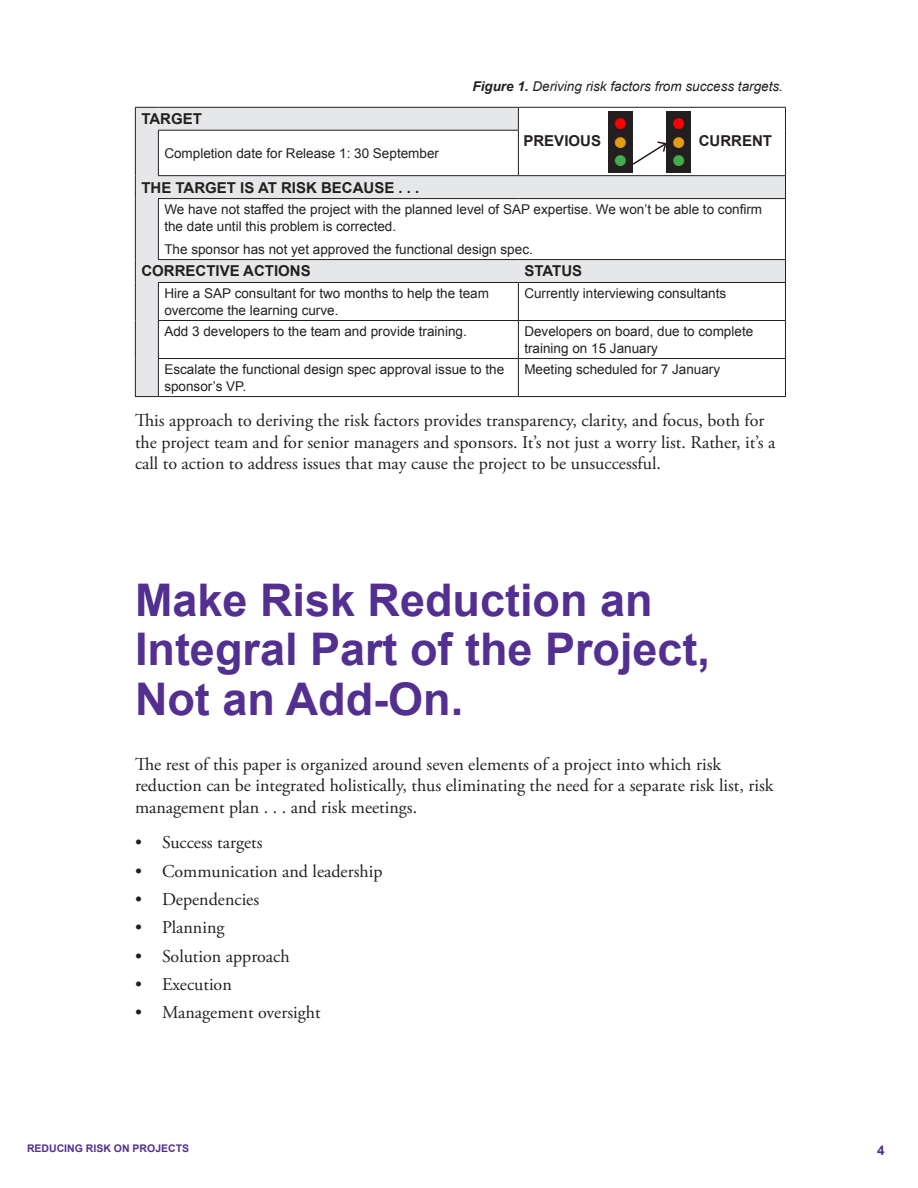
<style>
.page{position:relative;width:918px;height:1188px;background:#fff}
.page>*{position:absolute;margin:0;border:0;box-sizing:border-box;transform-origin:0 0}
.heading_1{font:700 45px/49.5px "Arial";color:#522f90}
.Garmond_Text{font:18px/21.6px "Adobe Garamond Pro";color:#231f20}
.Garmond_Text_Bullets{font:18px "Adobe Garamond Pro";color:#231f20}
.Garamond_Text_Last_B{font:18px "Adobe Garamond Pro";color:#231f20}
.Chart_Header{font:700 15px "Arial";color:#231f20}
.Chart_Left_Just_Type{font:13.5px/16.2px "Arial";color:#231f20}
.Figure_Caption{font:italic 13.5px "Arial";color:#231f20}
.t1{font:700 13.5px "Arial";color:#522f90}
.t2{font:700 10.5px "Arial";color:#522f90}
.s1{font-weight:700}
</style>
<div class="page">
<svg style="left:136px;top:108px;width:649px;height:288px"></svg>
<svg style="left:135px;top:107px;width:23px;height:23px"></svg>
<hr style="left:158px;top:107px;width:360px;height:1px;background:#231f20">
<hr style="left:518px;top:107px;width:268px;height:1px;background:#231f20">
<svg style="left:785px;top:108px;width:1px;height:22px"></svg>
<hr style="left:785px;top:130px;width:1px;height:45px;background:#231f20">
<hr style="left:135px;top:130px;width:1px;height:46px;background:#231f20">
<svg style="left:135px;top:176px;width:1px;height:23px"></svg>
<svg style="left:785px;top:176px;width:1px;height:22px"></svg>
<hr style="left:135px;top:199px;width:1px;height:61px;background:#231f20">
<hr style="left:785px;top:199px;width:1px;height:60px;background:#231f20">
<svg style="left:135px;top:260px;width:1px;height:22px"></svg>
<svg style="left:785px;top:260px;width:1px;height:22px"></svg>
<hr style="left:135px;top:282px;width:1px;height:39px;background:#231f20">
<hr style="left:785px;top:283px;width:1px;height:37px;background:#231f20">
<hr style="left:135px;top:321px;width:1px;height:38px;background:#231f20">
<hr style="left:785px;top:321px;width:1px;height:37px;background:#231f20">
<hr style="left:135px;top:359px;width:1px;height:37px;background:#231f20">
<hr style="left:785px;top:359px;width:1px;height:37px;background:#231f20">
<svg style="left:135px;top:396px;width:23px;height:1px"></svg>
<hr style="left:158px;top:396px;width:360px;height:1px;background:#231f20">
<hr style="left:518px;top:396px;width:268px;height:1px;background:#231f20">
<svg style="left:518px;top:108px;width:1px;height:22px"></svg>
<hr style="left:518px;top:131px;width:1px;height:44px;background:#231f20">
<hr style="left:158px;top:130px;width:361px;height:1px;background:#231f20">
<hr style="left:158px;top:131px;width:1px;height:44px;background:#231f20">
<hr style="left:158px;top:175px;width:360px;height:1px;background:#231f20">
<hr style="left:518px;top:175px;width:268px;height:1px;background:#231f20">
<hr style="left:158px;top:198px;width:360px;height:1px;background:#231f20">
<hr style="left:518px;top:198px;width:268px;height:1px;background:#231f20">
<hr style="left:158px;top:259px;width:360px;height:1px;background:#231f20">
<hr style="left:518px;top:259px;width:268px;height:1px;background:#231f20">
<hr style="left:158px;top:199px;width:1px;height:60px;background:#231f20">
<hr style="left:158px;top:283px;width:1px;height:37px;background:#231f20">
<hr style="left:518px;top:283px;width:1px;height:37px;background:#231f20">
<hr style="left:158px;top:320px;width:360px;height:1px;background:#231f20">
<hr style="left:158px;top:321px;width:1px;height:37px;background:#231f20">
<hr style="left:518px;top:320px;width:268px;height:1px;background:#231f20">
<hr style="left:518px;top:321px;width:1px;height:37px;background:#231f20">
<hr style="left:158px;top:358px;width:360px;height:1px;background:#231f20">
<hr style="left:158px;top:359px;width:1px;height:37px;background:#231f20">
<hr style="left:518px;top:358px;width:268px;height:1px;background:#231f20">
<hr style="left:518px;top:359px;width:1px;height:37px;background:#231f20">
<hr style="left:158px;top:282px;width:360px;height:1px;background:#231f20">
<hr style="left:518px;top:282px;width:268px;height:1px;background:#231f20">
<div style="left:608px;top:111px;width:25px;height:61px;background:#231f20"></div>
<div style="left:667px;top:111px;width:24px;height:61px;background:#231f20"></div>
<svg style="left:633px;top:137px;width:34px;height:29px"></svg>
<p class="Figure_Caption" style="left:472px;top:77px;width:312px"><span class="s1">Figure 1.</span> Deriving risk factors from success targets.</p>
<p class="Chart_Header" style="left:141px;top:109px;width:62px">TARGET</p>
<p class="Chart_Left_Just_Type" style="left:164px;top:145px;width:276px">Completion date for Release 1: 30 September</p>
<p class="Chart_Header" style="left:141px;top:177px;width:280px">THE TARGET IS AT RISK BECAUSE . . .</p>
<p class="Chart_Left_Just_Type" style="left:164px;top:202px;width:599px">We have not staffed the project with the planned level of SAP expertise. We won’t be able to confirm the date until this problem is corrected.</p>
<p class="Chart_Left_Just_Type" style="left:164px;top:241px;width:370px">The sponsor has not yet approved the functional design spec.</p>
<p class="Chart_Header" style="left:141px;top:261px;width:171px">CORRECTIVE ACTIONS</p>
<p class="Chart_Header" style="left:524px;top:261px;width:59px">STATUS</p>
<p class="Chart_Left_Just_Type" style="left:164px;top:286px;width:326px">Hire a SAP consultant for two months to help the team overcome the learning curve.</p>
<p class="Chart_Left_Just_Type" style="left:524px;top:286px;width:203px">Currently interviewing consultants</p>
<p class="Chart_Left_Just_Type" style="left:164px;top:324px;width:304px">Add 3 developers to the team and provide training.</p>
<p class="Chart_Left_Just_Type" style="left:524px;top:324px;width:230px">Developers on board, due to complete training on 15 January</p>
<p class="Chart_Left_Just_Type" style="left:164px;top:362px;width:341px">Escalate the functional design spec approval issue to the sponsor’s VP.</p>
<p class="Chart_Left_Just_Type" style="left:524px;top:362px;width:197px">Meeting scheduled for 7 January</p>
<p class="Chart_Header" style="left:523px;top:130px;width:79px">PREVIOUS</p>
<p class="Chart_Header" style="left:699px;top:130px;width:75px">CURRENT</p>
<p class="Garmond_Text" style="left:135px;top:410px;width:642px">This approach to deriving the risk factors provides transparency, clarity, and focus, both for the project team and for senior managers and sponsors. It’s not just a worry list. Rather, it’s a call to action to address issues that may cause the project to be unsuccessful.</p>
<p class="heading_1" style="left:135px;top:577px;width:577px">Make Risk Reduction an<br>Integral Part of the Project,<br>Not an Add-On.</p>
<p class="Garmond_Text" style="left:135px;top:754px;width:640px">The rest of this paper is organized around seven elements of a project into which risk reduction can be integrated holistically, thus eliminating the need for a separate risk list, risk management plan . . . and risk meetings.</p>
<p class="Garmond_Text_Bullets" style="left:135px;top:832px;width:129px">• Success targets</p>
<p class="Garmond_Text_Bullets" style="left:135px;top:860px;width:249px">• Communication and leadership</p>
<p class="Garmond_Text_Bullets" style="left:135px;top:888px;width:126px">• Dependencies</p>
<p class="Garmond_Text_Bullets" style="left:135px;top:917px;width:91px">• Planning</p>
<p class="Garmond_Text_Bullets" style="left:135px;top:945px;width:156px">• Solution approach</p>
<p class="Garmond_Text_Bullets" style="left:135px;top:973px;width:98px">• Execution</p>
<p class="Garamond_Text_Last_B" style="left:135px;top:1002px;width:187px">• Management oversight</p>
<p class="t2" style="left:27px;top:1142px;width:164px">REDUCING RISK ON PROJECTS</p>
<p class="t1" style="left:877px;top:1141px;width:9px">4</p>
</div>
